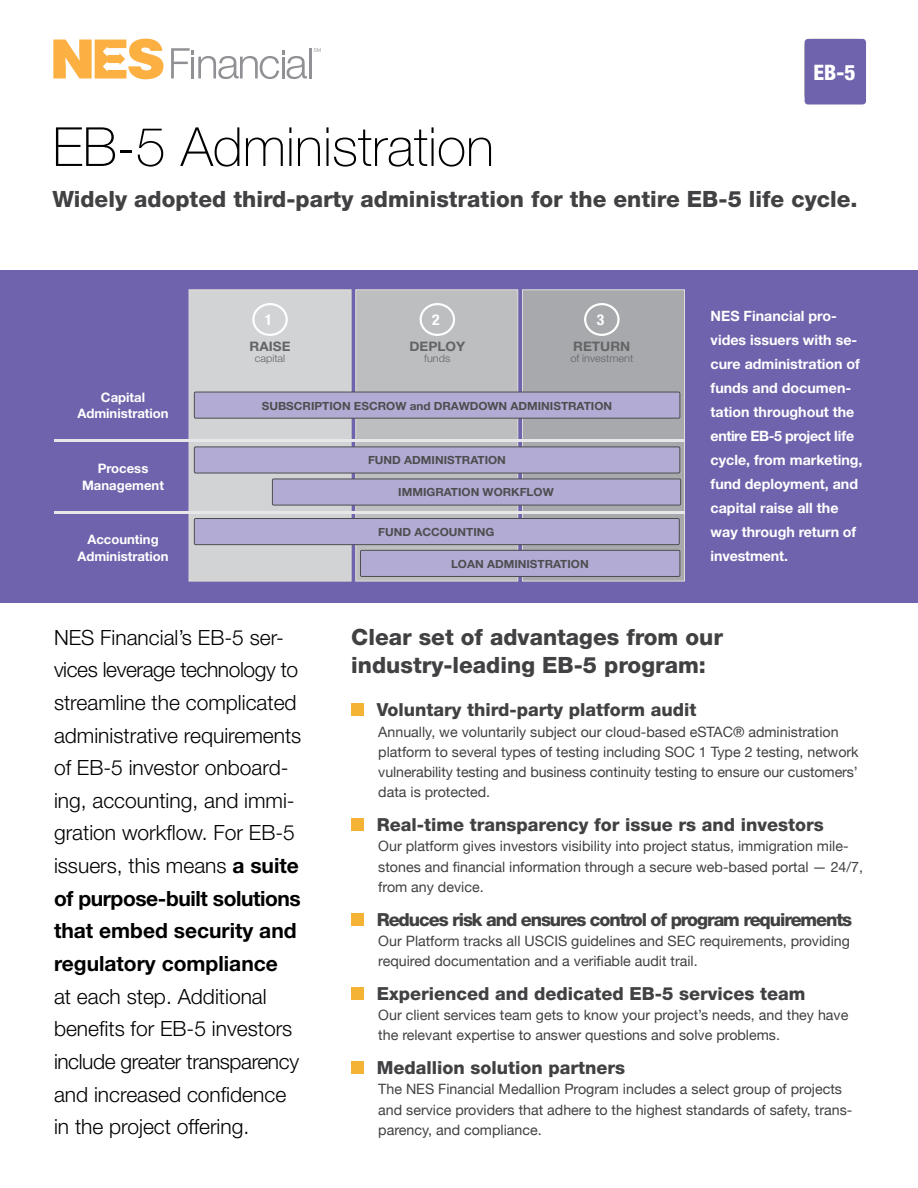
<style>
.page{position:relative;width:918px;height:1188px;background:#fff}
.page>*{position:absolute;margin:0;border:0;box-sizing:border-box;transform-origin:0 0}
.t1{font:100 54px "Helvetica Neue";color:#000}
.t2{font:800 22.5px/27.8px "Helvetica Neue";color:#414042}
.t3{font:800 condensed 21.3px "Helvetica Neue";color:#fff}
.t4{font:300 21px/32.7px "Helvetica Neue";color:#000}
.t5{font:800 condensed 20.7px "Helvetica Neue";color:#fff}
.t6{font:800 18px "Helvetica Neue";color:#414042}
.t7{font:800 18px "Helvetica Neue";letter-spacing:-.06em;color:#414042}
.t8{font:700 condensed 15px "Helvetica Neue";color:#fff;scale:1.04 1}
.t9{font:14.25px/20.2px "Helvetica Neue";color:#414042}
.t10{font:700 14.25px/24px "Helvetica Neue";color:#fff}
.t11{font:700 13.05px/16.8px "Helvetica Neue";color:#fff;text-align:center}
.t12{font:700 13.05px "Helvetica Neue";color:#636466;scale:1.04 1}
.t13{font:700 11.25px "Helvetica Neue";color:#4d4d4f;scale:1.04 1}
.t14{font:300 10.5px "Helvetica Neue";color:#636466;scale:1.04 1}
.s1{font-weight:700}
</style>
<div class="page">
<svg style="left:171px;top:48px;width:136px;height:31px"></svg>
<hr style="left:309px;top:48px;width:3px;height:30px;background:#919195">
<svg style="left:314px;top:48px;width:7px;height:4px"></svg>
<svg style="left:53px;top:39px;width:111px;height:40px"></svg>
<div style="left:0;top:270px;width:918px;height:332px;background:#6e63ac"></div>
<div style="left:351px;top:703px;width:13px;height:13px;background:#f5b335"></div>
<div style="left:351px;top:818px;width:13px;height:13px;background:#f5b335"></div>
<div style="left:351px;top:913px;width:13px;height:13px;background:#f5b335"></div>
<div style="left:351px;top:987px;width:13px;height:13px;background:#f5b335"></div>
<div style="left:351px;top:1061px;width:13px;height:13px;background:#f5b335"></div>
<div style="left:189px;top:290px;width:162px;height:291px;background:#d1d3d4"></div>
<div style="left:356px;top:290px;width:162px;height:291px;background:#bcbec0;border:1px solid #e0ded9"></div>
<div style="left:522px;top:290px;width:163px;height:291px;background:#a7a9ac;border:1px solid #e0ded9"></div>
<div style="left:252px;top:303px;width:36px;height:33px;border:2px solid #fff;border-radius:50%"></div>
<div style="left:420px;top:303px;width:35px;height:33px;border:2px solid #fff;border-radius:50%"></div>
<div style="left:584px;top:303px;width:36px;height:33px;border:2px solid #fff;border-radius:50%"></div>
<div style="left:194px;top:447px;width:486px;height:26px;background:#b2abd4"></div>
<div style="left:194px;top:447px;width:486px;height:26px;border:1px solid #4d4d4f"></div>
<div style="left:360px;top:550px;width:320px;height:26px;background:#b2abd4"></div>
<div style="left:360px;top:550px;width:320px;height:27px;border:1px solid #4d4d4f"></div>
<div style="left:272px;top:479px;width:409px;height:26px;background:#b2abd4"></div>
<div style="left:272px;top:479px;width:409px;height:26px;border:1px solid #4d4d4f"></div>
<div style="left:194px;top:392px;width:486px;height:26px;background:#b2abd4"></div>
<div style="left:194px;top:392px;width:486px;height:27px;border:1px solid #4d4d4f"></div>
<div style="left:194px;top:519px;width:485px;height:26px;background:#b2abd4"></div>
<div style="left:194px;top:518px;width:486px;height:27px;border:1px solid #4d4d4f"></div>
<div style="left:805px;top:39px;width:61px;height:66px;background:#6e63ac;border-radius:3px"></div>
<hr style="left:54px;top:439px;width:631px;height:3px;background:#e6e7e8">
<hr style="left:54px;top:511px;width:631px;height:3px;background:#e6e7e8">
<h3 class="t5" style="left:823px;top:59px;width:23px">OZ</h3>
<h3 class="t3" style="left:814px;top:60px;width:43px">EB-5</h3>
<h1 class="t1" style="left:53px;top:116px;width:443px">EB-5 Administration</h1>
<h2 class="t2" style="left:53px;top:185px;width:807px">Widely adopted third-party administration for the entire EB-5 life cycle.</h2>
<p class="t11" style="left:77px;top:388px;width:93px">Capital<br>Administration</p>
<p class="t11" style="left:82px;top:460px;width:83px">Process<br>Management</p>
<p class="t11" style="left:77px;top:531px;width:93px">Accounting<br>Administration</p>
<p class="t8" style="left:265px;top:310px;width:9px">1</p>
<p class="t8" style="left:432px;top:310px;width:9px">2</p>
<p class="t8" style="left:597px;top:310px;width:9px">3</p>
<p class="t12" style="left:250px;top:339px;width:41px">RAISE</p>
<p class="t14" style="left:255px;top:352px;width:31px">capital</p>
<p class="t12" style="left:409px;top:339px;width:55px">DEPLOY</p>
<p class="t14" style="left:424px;top:352px;width:27px">funds</p>
<p class="t12" style="left:573px;top:339px;width:56px">RETURN</p>
<p class="t14" style="left:570px;top:352px;width:62px">of investment</p>
<p class="t13" style="left:262px;top:399px;width:338px">SUBSCRIPTION ESCROW and DRAWDOWN ADMINISTRATION</p>
<p class="t13" style="left:368px;top:453px;width:134px">FUND ADMINISTRATION</p>
<p class="t13" style="left:398px;top:485px;width:151px">IMMIGRATION WORKFLOW</p>
<p class="t13" style="left:378px;top:525px;width:113px">FUND ACCOUNTING</p>
<p class="t13" style="left:451px;top:557px;width:134px">LOAN ADMINISTRATION</p>
<p class="t10" style="left:711px;top:304px;width:153px">NES Financial pro&shy;vides issuers with se&shy;cure administration of funds and documen&shy;tation throughout the entire EB-5 project life cycle, from marketing, fund deployment, and capital raise all the way through return of investment.</p>
<p class="t4" style="left:54px;top:620px;width:249px">NES Financial’s EB-5 ser&shy;vices leverage technology to streamline the complicated administrative requirements of EB-5 investor onboard&shy;ing, accounting, and immi&shy;gration workflow. For EB-5 issuers, this means <span class="s1">a suite of purpose-built solutions that embed security and regulatory compliance</span></p>
<h3 class="t4" style="left:54px;top:979px;width:247px">at each step. Additional benefits for EB-5 investors include greater transparency and increased confidence in the project offering.</h3>
<h2 class="t2" style="left:351px;top:623px;width:373px">Clear set of advantages from our industry-leading EB-5 program:</h2>
<p class="t6" style="left:377px;top:699px;width:321px">Voluntary third-party platform audit</p>
<p class="t9" style="left:378px;top:722px;width:482px">Annually, we voluntarily subject our cloud-based eSTAC® administration platform to several types of testing including SOC 1 Type 2 testing, network vulnerability testing and business continuity testing to ensure our customers’ data is protected.</p>
<p class="t6" style="left:377px;top:814px;width:449px">Real-time transparency for issue rs and investors</p>
<p class="t9" style="left:378px;top:837px;width:486px">Our platform gives investors visibility into project status, immigration mile&shy;stones and financial information through a secure web-based portal — 24/7, from any device.</p>
<p class="t7" style="left:377px;top:909px;width:477px">Reduces risk and ensures control of program requirements</p>
<p class="t9" style="left:378px;top:932px;width:473px">Our Platform tracks all USCIS guidelines and SEC requirements, providing required documentation and a verifiable audit trail.</p>
<p class="t6" style="left:377px;top:983px;width:430px">Experienced and dedicated EB-5 services team</p>
<p class="t9" style="left:378px;top:1006px;width:472px">Our client services team gets to know your project’s needs, and they have the relevant expertise to answer questions and solve problems.</p>
<p class="t6" style="left:377px;top:1057px;width:250px">Medallion solution partners</p>
<p class="t9" style="left:378px;top:1080px;width:476px">The NES Financial Medallion Program includes a select group of projects and service providers that adhere to the highest standards of safety, trans&shy;parency, and compliance.</p>
</div>
